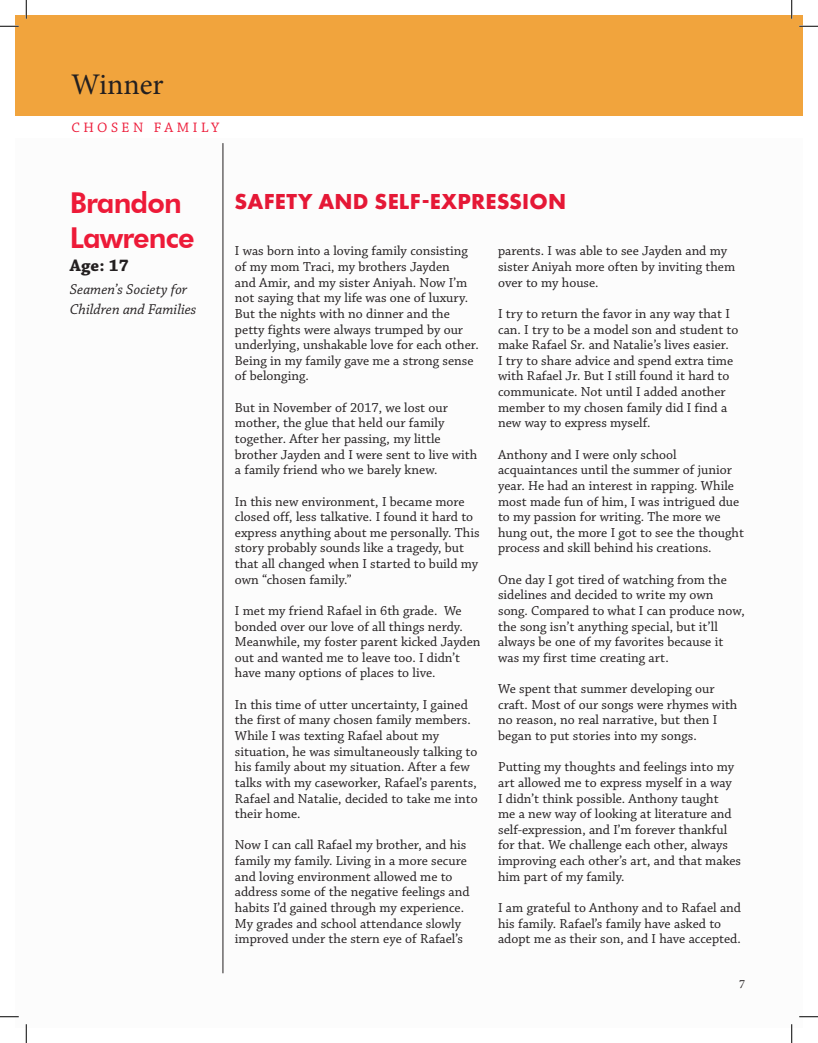
<style>
.page{position:relative;width:818px;height:1043px;background:#fff}
.page>*{position:absolute;margin:0;border:0;box-sizing:border-box;transform-origin:0 0}
.t1{font:30px "Minion Pro";color:#231f20}
.Name{font:800 28.75px/34.5px "Futura BT";letter-spacing:-.03em;color:#ed1a38}
.t2{font:700 22.5px "Futura PT";letter-spacing:.01em;color:#e51836}
.age{font:700 17.5px "Chaparral Pro";color:#231f20}
.org{font:italic 15px/20px "Chaparral Pro";color:#231f20}
.Theme_2{font:14.38px "Chaparral Pro";letter-spacing:.24em;color:#ed1a38}
.Body_Text_-_Essay{font:13.75px/15.6px "Chaparral Pro";color:#231f20}
.t3{font:12.5px "Minion Pro";color:#231f20}
</style>
<div class="page">
<div style="left:15px;top:15px;width:787px;height:101px;background:#f1a43d"></div>
<hr style="left:222px;top:143px;width:1px;height:830px;background:#231f20">
<svg style="left:0;top:25px;width:19px;height:2px"></svg>
<svg style="left:799px;top:25px;width:19px;height:2px"></svg>
<svg style="left:0;top:1016px;width:19px;height:1px"></svg>
<svg style="left:799px;top:1016px;width:19px;height:1px"></svg>
<svg style="left:25px;top:0;width:2px;height:19px"></svg>
<svg style="left:25px;top:1024px;width:2px;height:18px"></svg>
<svg style="left:791px;top:0;width:1px;height:19px"></svg>
<svg style="left:791px;top:1024px;width:1px;height:18px"></svg>
<p class="t1" style="left:71px;top:65px;width:94px">Winner</p>
<p class="Theme_2" style="left:71px;top:119px;width:149px">CHOSEN FAMILY</p>
<p class="Name" style="left:70px;top:185px;width:126px">Brandon<br>Lawrence</p>
<p class="age" style="left:70px;top:256px;width:60px">Age: 17</p>
<p class="org" style="left:70px;top:280px;width:128px">Seamen’s Society for<br>Children and Families</p>
<p class="t2" style="left:234px;top:186px;width:333px">SAFETY AND SELF-EXPRESSION</p>
<p class="Body_Text_-_Essay" style="left:235px;top:244px;width:245px">I was born into a loving family consisting of my mom Traci, my brothers Jayden<br>and Amir, and my sister Aniyah. Now I’m not saying that my life was one of luxury.<br>But the nights with no dinner and the petty fights were always trumped by our underlying, unshakable love for each other.<br>Being in my family gave me a strong sense of belonging.</p>
<p class="Body_Text_-_Essay" style="left:235px;top:400px;width:244px">But in November of 2017, we lost our mother, the glue that held our family together. After her passing, my little brother Jayden and I were sent to live with a family friend who we barely knew.</p>
<p class="Body_Text_-_Essay" style="left:235px;top:494px;width:246px">In this new environment, I became more closed off, less talkative. I found it hard to express anything about me personally. This story probably sounds like a tragedy, but that all changed when I started to build my own “chosen family.”</p>
<p class="Body_Text_-_Essay" style="left:235px;top:603px;width:247px">I met my friend Rafael in 6th grade. We bonded over our love of all things nerdy.<br>Meanwhile, my foster parent kicked Jayden out and wanted me to leave too. I didn’t have many options of places to live.</p>
<p class="Body_Text_-_Essay" style="left:235px;top:697px;width:244px">In this time of utter uncertainty, I gained the first of many chosen family members.<br>While I was texting Rafael about my situation, he was simultaneously talking to his family about my situation. After a few talks with my caseworker, Rafael’s parents, Rafael and Natalie, decided to take me into their home.</p>
<p class="Body_Text_-_Essay" style="left:235px;top:837px;width:236px">Now I can call Rafael my brother, and his family my family. Living in a more secure and loving environment allowed me to address some of the negative feelings and habits I’d gained through my experience.<br>My grades and school attendance slowly improved under the stern eye of Rafael’s</p>
<p class="Body_Text_-_Essay" style="left:498px;top:244px;width:238px">parents. I was able to see Jayden and my sister Aniyah more often by inviting them over to my house.</p>
<p class="Body_Text_-_Essay" style="left:498px;top:306px;width:242px">I try to return the favor in any way that I can. I try to be a model son and student to make Rafael Sr. and Natalie’s lives easier.<br>I try to share advice and spend extra time with Rafael Jr. But I still found it hard to communicate. Not until I added another member to my chosen family did I find a new way to express myself.</p>
<p class="Body_Text_-_Essay" style="left:498px;top:447px;width:247px">Anthony and I were only school acquaintances until the summer of junior year. He had an interest in rapping. While most made fun of him, I was intrigued due to my passion for writing. The more we hung out, the more I got to see the thought process and skill behind his creations.</p>
<p class="Body_Text_-_Essay" style="left:498px;top:572px;width:248px">One day I got tired of watching from the sidelines and decided to write my own song. Compared to what I can produce now, the song isn’t anything special, but it’ll always be one of my favorites because it was my first time creating art.</p>
<p class="Body_Text_-_Essay" style="left:498px;top:681px;width:241px">We spent that summer developing our craft. Most of our songs were rhymes with no reason, no real narrative, but then I began to put stories into my songs.</p>
<p class="Body_Text_-_Essay" style="left:498px;top:759px;width:244px">Putting my thoughts and feelings into my art allowed me to express myself in a way<br>I didn’t think possible. Anthony taught<br>me a new way of looking at literature and self-expression, and I’m forever thankful for that. We challenge each other, always improving each other’s art, and that makes him part of my family.</p>
<p class="Body_Text_-_Essay" style="left:498px;top:900px;width:244px">I am grateful to Anthony and to Rafael and his family. Rafael’s family have asked to adopt me as their son, and I have accepted.</p>
<p class="t3" style="left:739px;top:975px;width:7px">7</p>
</div>
